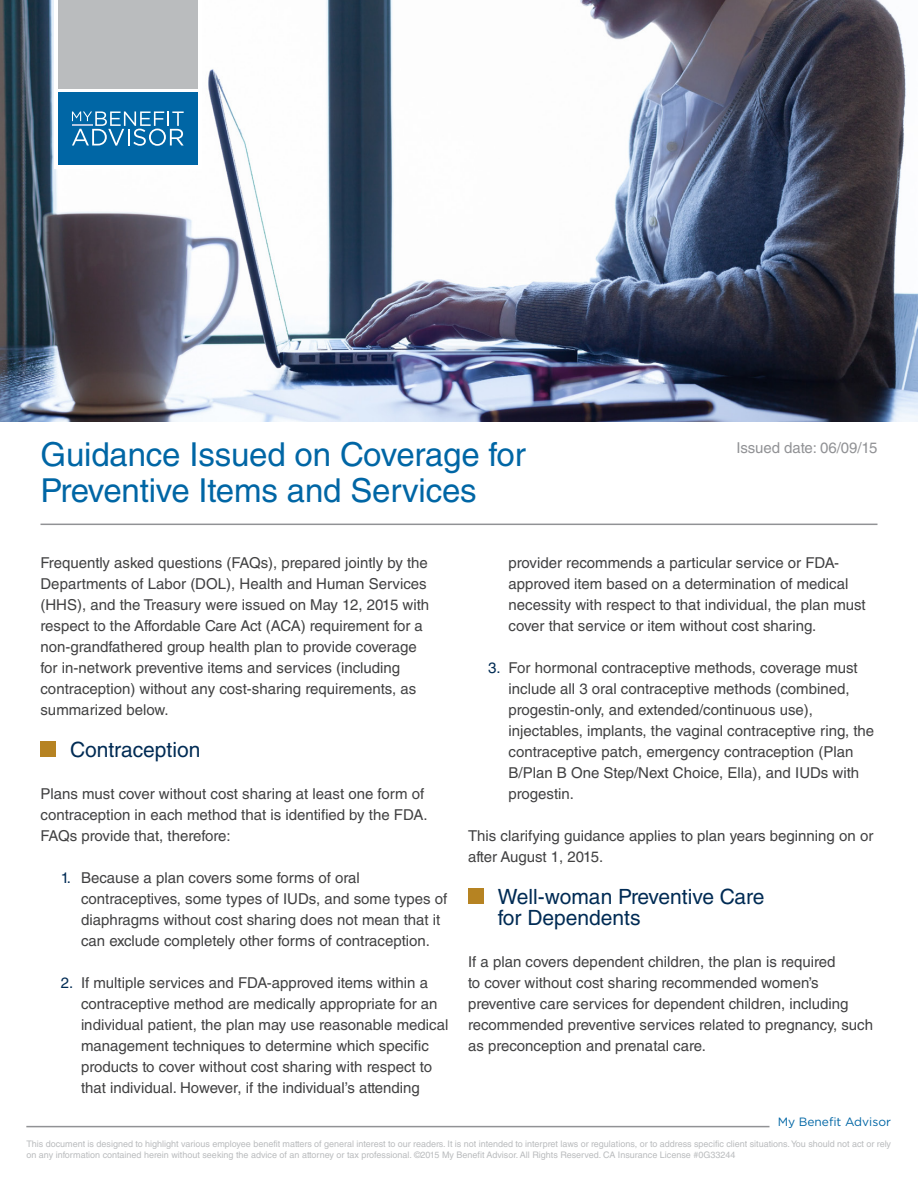
<style>
.page{position:relative;width:918px;height:1188px;background:#fff}
.page>*{position:absolute;margin:0;border:0;box-sizing:border-box;transform-origin:0 0}
.t1{font:33px/36px "Helvetica LT Std";letter-spacing:-.005em;color:#0066a5}
.t2{font:21px/21px "Helvetica LT Std";color:#002b54}
.t3{font:15px/21px "Helvetica LT Std";color:#414142}
.t4{font:15px "Helvetica LT Std";letter-spacing:-.005em;color:#919295}
.t5{font:12px "Gotham";color:#0066a5}
.t6{font:9px/10.8px "Helvetica LT Std";color:#babcbe}
.s1{color:#002b54}
</style>
<div class="page">
<hr style="left:26px;top:1126px;width:744px;height:1px;background:#919295">
<img style="left:0;top:0;width:918px;height:421px">
<hr style="left:40px;top:524px;width:838px;height:1px;background:#919295">
<div style="left:40px;top:741px;width:16px;height:16px;background:#b68322"></div>
<div style="left:468px;top:888px;width:15px;height:16px;background:#b68322"></div>
<div style="left:54px;top:0;width:147px;height:169px;background:#fff"></div>
<div style="left:58px;top:92px;width:139px;height:73px;background:#0066a5"></div>
<svg style="left:72px;top:111px;width:112px;height:35px"></svg>
<hr style="left:72px;top:124px;width:20px;height:2px;background:#b3c7e2">
<div style="left:58px;top:0;width:139px;height:89px;background:#babcbe"></div>
<h1 class="t1" style="left:40px;top:437px;width:487px">Guidance Issued on Coverage for<br>Preventive Items and Services</h1>
<p class="t4" style="left:736px;top:439px;width:143px">Issued date: 06/09/15</p>
<p class="t3" style="left:40px;top:552px;width:390px">Frequently asked questions (FAQs), prepared jointly by the Departments of Labor (DOL), Health and Human Services (HHS), and the Treasury were issued on May 12, 2015 with respect to the Affordable Care Act (ACA) requirement for a non-grandfathered group health plan to provide coverage for in-network preventive items and services (including contraception) without any cost-sharing requirements, as summarized below.</p>
<h2 class="t2" style="left:70px;top:739px;width:132px">Contraception</h2>
<p class="t3" style="left:40px;top:783px;width:389px">Plans must cover without cost sharing at least one form of contraception in each method that is identified by the FDA.<br>FAQs provide that, therefore:</p>
<p class="t3" style="left:81px;top:867px;width:368px;text-indent:-20px"><span class="s1">1.</span> Because a plan covers some forms of oral contraceptives, some types of IUDs, and some types of diaphragms without cost sharing does not mean that it can exclude completely other forms of contraception.</p>
<p class="t3" style="left:81px;top:972px;width:369px;text-indent:-20px"><span class="s1">2.</span> If multiple services and FDA-approved items within a contraceptive method are medically appropriate for an individual patient, the plan may use reasonable medical management techniques to determine which specific products to cover without cost sharing with respect to that individual. However, if the individual’s attending</p>
<p class="t3" style="left:508px;top:552px;width:359px">provider recommends a particular service or FDA&shy;approved item based on a determination of medical necessity with respect to that individual, the plan must cover that service or item without cost sharing.</p>
<p class="t3" style="left:508px;top:657px;width:367px;text-indent:-20px"><span class="s1">3.</span> For hormonal contraceptive methods, coverage must include all 3 oral contraceptive methods (combined, progestin-only, and extended/continuous use), injectables, implants, the vaginal contraceptive ring, the contraceptive patch, emergency contraception (Plan B/Plan B One Step/Next Choice, Ella), and IUDs with progestin.</p>
<p class="t3" style="left:468px;top:825px;width:407px">This clarifying guidance applies to plan years beginning on or after August 1, 2015.</p>
<h2 class="t2" style="left:498px;top:886px;width:268px">Well-woman Preventive Care for Dependents</h2>
<p class="t3" style="left:468px;top:951px;width:407px">If a plan covers dependent children, the plan is required<br>to cover without cost sharing recommended women’s preventive care services for dependent children, including recommended preventive services related to pregnancy, such as preconception and prenatal care.</p>
<p class="t5" style="left:778px;top:1114px;width:115px">My Benefit Advisor</p>
<p class="t6" style="left:26px;top:1139px;width:866px">This document is designed to highlight various employee benefit matters of general interest to our readers. It is not intended to interpret laws or regulations, or to address specific client situations. You should not act or rely on any information contained herein without seeking the advice of an attorney or tax professional. ©2015 My Benefit Advisor. All Rights Reserved. CA Insurance License #0G33244</p>
</div>
